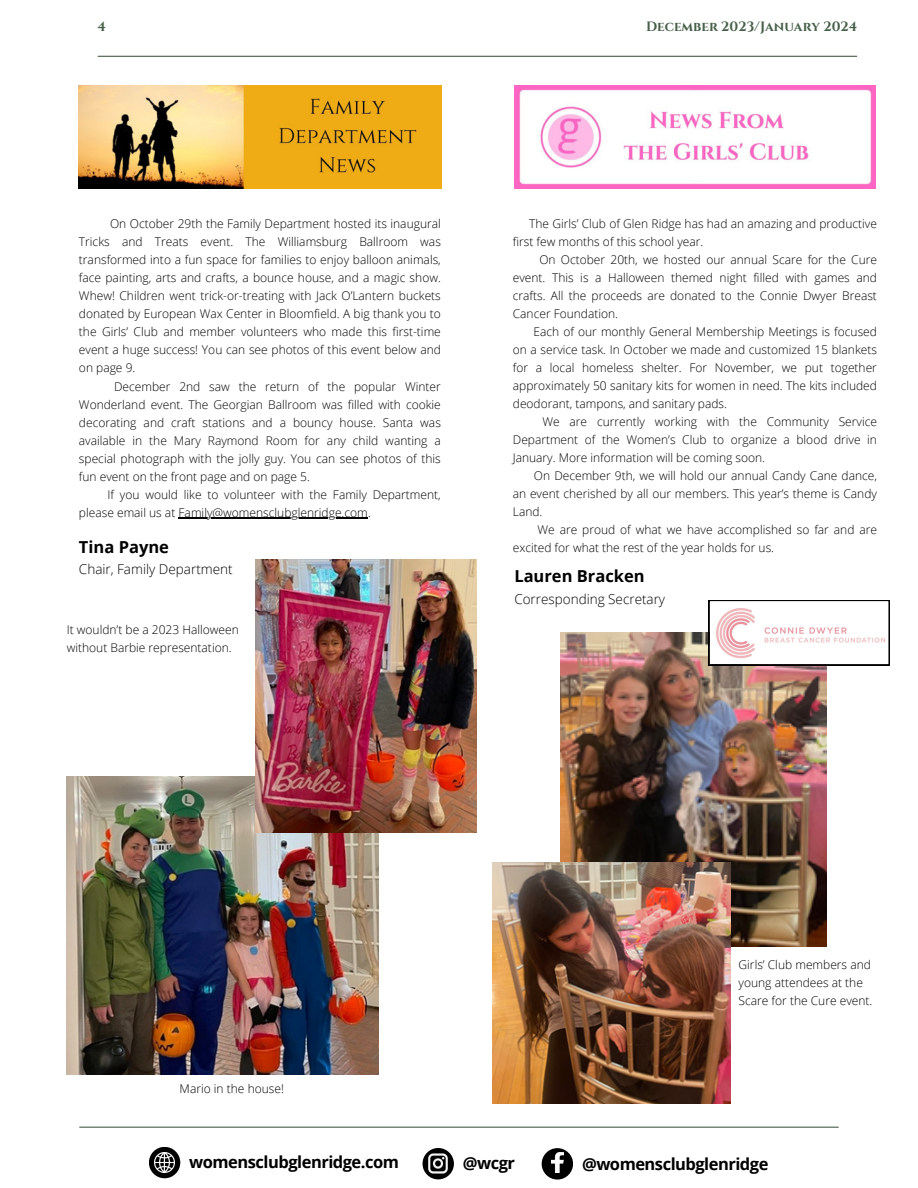
<style>
.page{position:relative;width:918px;height:1188px;background:#fff}
.page>*{position:absolute;margin:0;border:0;box-sizing:border-box;transform-origin:0 0}
.t1{font:700 16.5px "Open Sans";letter-spacing:-.03em;color:#000}
.t2{font:700 16.5px "Open Sans";color:#000}
.t3{font:300 13.5px "Open Sans";color:#000}
.t4{font:700 13.5px "Cinzel";color:#466049}
.t5{font:300 12px/18px "Open Sans";color:#000;text-align:justify}
</style>
<div class="page">
<hr style="left:98px;top:56px;width:759px;height:1px;background:#466049">
<hr style="left:80px;top:1127px;width:758px;height:1px;background:#466049">
<div style="left:423px;top:1148px;width:31px;height:31px;background:#000;border-radius:50%"></div>
<div style="left:542px;top:1148px;width:31px;height:32px;background:#000;border-radius:50%"></div>
<img style="left:552px;top:1152px;width:11px;height:21px">
<img style="left:428px;top:1153px;width:20px;height:21px">
<div style="left:149px;top:1147px;width:31px;height:31px;background:#000;border-radius:50%"></div>
<img style="left:154px;top:1152px;width:21px;height:21px">
<img style="left:79px;top:85px;width:362px;height:104px">
<hr style="left:179px;top:518px;width:189px;height:1px;background:#000">
<img style="left:514px;top:85px;width:361px;height:104px">
<img style="left:561px;top:633px;width:265px;height:313px">
<img style="left:492px;top:862px;width:239px;height:242px">
<svg style="left:709px;top:600px;width:181px;height:65px"></svg>
<img style="left:67px;top:776px;width:311px;height:298px">
<img style="left:255px;top:560px;width:222px;height:272px">
<p class="t4" style="left:98px;top:18px;width:10px">4</p>
<p class="t4" style="left:646px;top:18px;width:213px">December 2023/January 2024</p>
<p class="t5" style="left:79px;top:215px;width:363px;text-indent:31px">On October 29th the Family Department hosted its inaugural Tricks and Treats event. The Williamsburg Ballroom was transformed into a fun space for families to enjoy balloon animals, face painting, arts and crafts, a bounce house, and a magic show.<br>Whew! Children went trick-or-treating with Jack O’Lantern buckets donated by European Wax Center in Bloomfield. A big thank you to the Girls’ Club and member volunteers who made this first-time event a huge success! You can see photos of this event below and on page 9.</p>
<p class="t5" style="left:79px;top:377px;width:363px;text-indent:35px">December 2nd saw the return of the popular Winter Wonderland event. The Georgian Ballroom was filled with cookie decorating and craft stations and a bouncy house. Santa was available in the Mary Raymond Room for any child wanting a special photograph with the jolly guy. You can see photos of this fun event on the front page and on page 5.</p>
<p class="t5" style="left:79px;top:485px;width:363px;text-indent:29px">If you would like to volunteer with the Family Department, please email us at Family@womensclubglenridge.com.</p>
<p class="t2" style="left:79px;top:535px;width:92px">Tina Payne</p>
<p class="t3" style="left:79px;top:560px;width:155px">Chair, Family Department</p>
<p class="t5" style="left:67px;top:620px;width:174px">It wouldn’t be a 2023 Halloween without Barbie representation.</p>
<p class="t5" style="left:513px;top:214px;width:366px;text-indent:16px">The Girls’ Club of Glen Ridge has had an amazing and productive first few months of this school year.</p>
<p class="t5" style="left:513px;top:250px;width:366px;text-indent:26px">On October 20th, we hosted our annual Scare for the Cure event. This is a Halloween themed night filled with games and crafts. All the proceeds are donated to the Connie Dwyer Breast Cancer Foundation.</p>
<p class="t5" style="left:513px;top:322px;width:366px;text-indent:21px">Each of our monthly General Membership Meetings is focused on a service task. In October we made and customized 15 blankets for a local homeless shelter. For November, we put together approximately 50 sanitary kits for women in need. The kits included deodorant, tampons, and sanitary pads.</p>
<p class="t5" style="left:513px;top:412px;width:366px;text-indent:30px">We are currently working with the Community Service Department of the Women’s Club to organize a blood drive in January. More information will be coming soon.</p>
<p class="t5" style="left:513px;top:466px;width:366px;text-indent:21px">On December 9th, we will hold our annual Candy Cane dance, an event cherished by all our members. This year’s theme is Candy Land.</p>
<p class="t5" style="left:513px;top:520px;width:366px;text-indent:25px">We are proud of what we have accomplished so far and are excited for what the rest of the year holds for us.</p>
<p class="t2" style="left:514px;top:565px;width:132px">Lauren Bracken</p>
<p class="t3" style="left:514px;top:589px;width:152px">Corresponding Secretary</p>
<p class="t5" style="left:180px;top:1079px;width:106px">Mario in the house!</p>
<p class="t5" style="left:739px;top:955px;width:135px;text-align:left">Girls’ Club members and young attendees at the<br>Scare for the Cure event.</p>
<p class="t1" style="left:189px;top:1150px;width:211px">womensclubglenridge.com</p>
<p class="t1" style="left:463px;top:1151px;width:54px">@wcgr</p>
<p class="t1" style="left:582px;top:1153px;width:188px">@womensclubglenridge</p>
</div>
